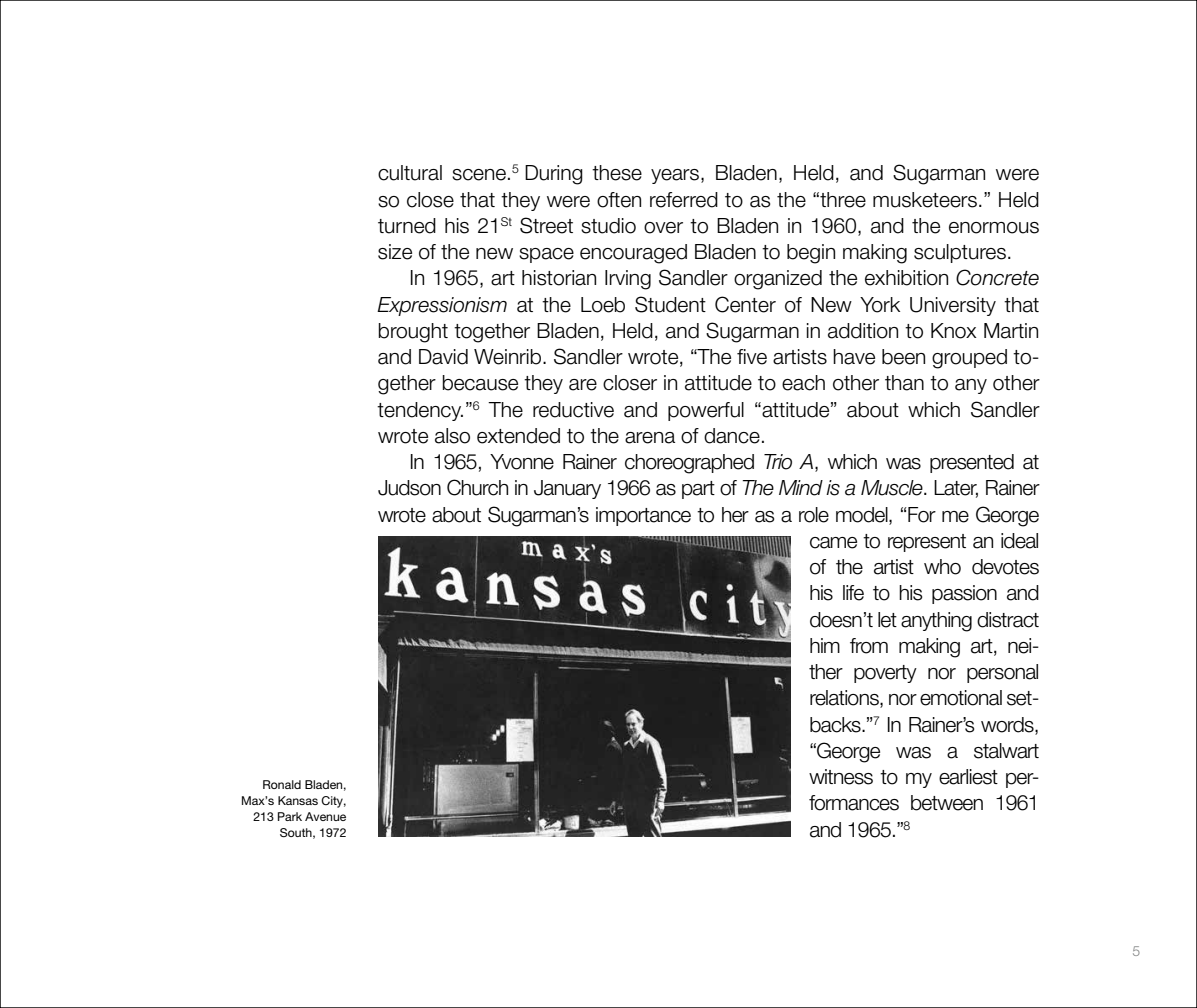
<style>
.page{position:relative;width:1197px;height:1008px;background:#fff}
.page>*{position:absolute;margin:0;border:0;box-sizing:border-box;transform-origin:0 0}
.t1{font:300 21px/26.2px "Helvetica Neue";letter-spacing:-.03em;color:#000;text-align:justify}
.t2{font:300 14px "Helvetica Neue";color:#818383}
.t3{font:12.25px/15.8px "Helvetica Neue";color:#000;text-align:right}
.s1{font-style:italic}
</style>
<div class="page">
<img style="left:378px;top:537px;width:413px;height:300px">
<p class="t3" style="left:241px;top:777px;width:107px">Ronald Bladen,<br>Max’s Kansas City,<br>213 Park Avenue<br>South, 1972</p>
<p class="t1" style="left:378px;top:159px;width:663px">cultural scene.<sup>5</sup> During these years, Bladen, Held, and Sugarman were so close that they were often referred to as the “three musketeers.” Held turned his 21<sup>St</sup> Street studio over to Bladen in 1960, and the enormous size of the new space encouraged Bladen to begin making sculptures.</p>
<p class="t1" style="left:378px;top:264px;width:663px;text-indent:32px">In 1965, art historian Irving Sandler organized the exhibition <span class="s1">Concrete Expressionism</span> at the Loeb Student Center of New York University that brought together Bladen, Held, and Sugarman in addition to Knox Martin and David Weinrib. Sandler wrote, “The five artists have been grouped to&shy;gether because they are closer in attitude to each other than to any other tendency.”<sup>6</sup> The reductive and powerful “attitude” about which Sandler wrote also extended to the arena of dance.</p>
<p class="t1" style="left:410px;top:448px;width:631px">In 1965, Yvonne Rainer choreographed <span class="s1">Trio A</span>, which was presented at</p>
<p class="t1" style="left:378px;top:474px;width:663px">Judson Church in January 1966 as part of <span class="s1">The Mind is a Muscle</span>. Later, Rainer</p>
<p class="t1" style="left:378px;top:501px;width:663px">wrote about Sugarman’s importance to her as a role model, “For me George</p>
<p class="t1" style="left:809px;top:527px;width:232px">came to represent an ideal</p>
<p class="t1" style="left:809px;top:553px;width:232px">of the artist who devotes</p>
<p class="t1" style="left:809px;top:579px;width:232px">his life to his passion and</p>
<p class="t1" style="left:809px;top:606px;width:232px">doesn’t let anything distract</p>
<p class="t1" style="left:809px;top:632px;width:232px">him from making art, nei-</p>
<p class="t1" style="left:809px;top:658px;width:232px">ther poverty nor personal</p>
<p class="t1" style="left:809px;top:684px;width:232px">relations, nor emotional set-</p>
<p class="t1" style="left:809px;top:711px;width:232px">backs.”<sup>7</sup> In Rainer’s words,</p>
<p class="t1" style="left:809px;top:737px;width:232px">“George was a stalwart</p>
<p class="t1" style="left:809px;top:763px;width:232px">witness to my earliest per-</p>
<p class="t1" style="left:809px;top:789px;width:232px">formances between 1961</p>
<p class="t1" style="left:809px;top:816px;width:102px">and 1965.”<sup>8</sup></p>
<p class="t2" style="left:1133px;top:943px;width:9px">5</p>
</div>
